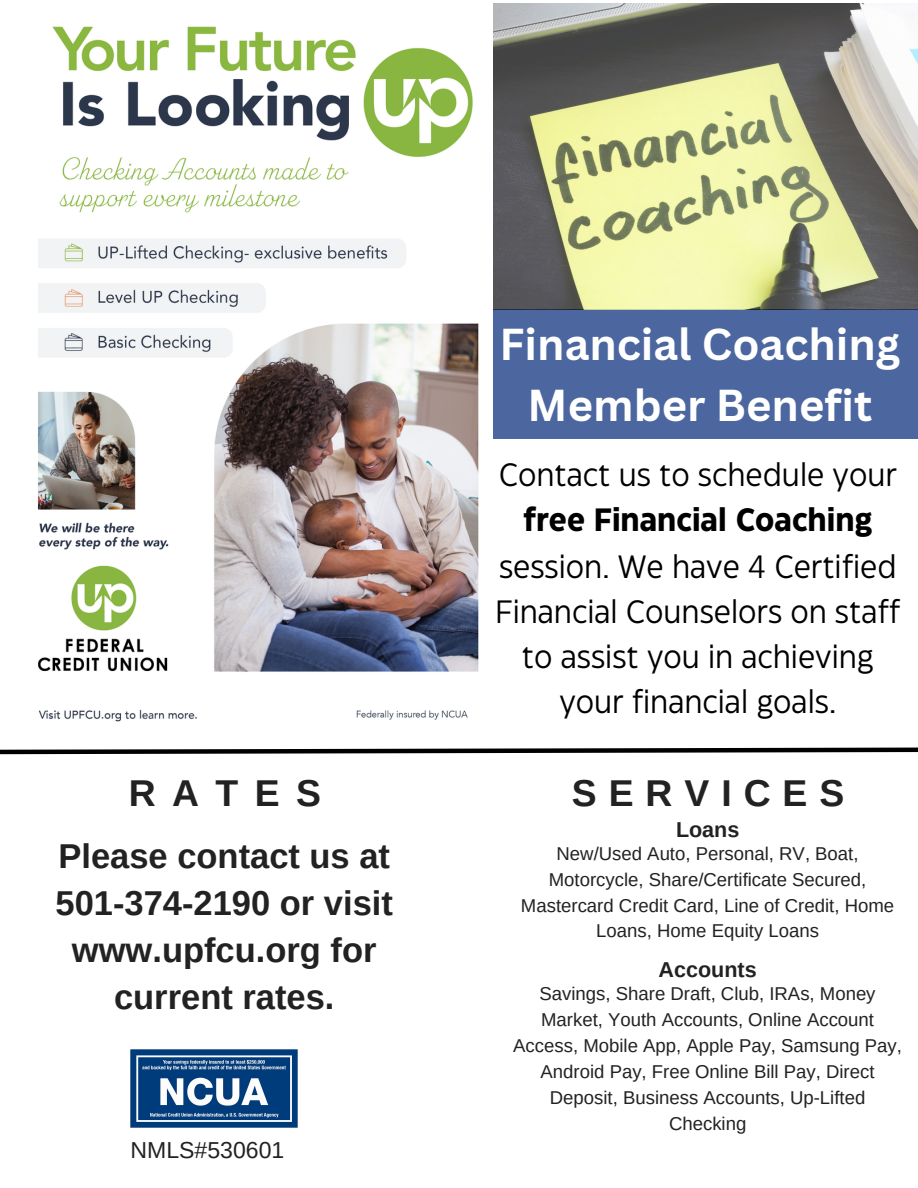
<style>
.page{position:relative;width:918px;height:1188px;background:#fff}
.page>*{position:absolute;margin:0;border:0;box-sizing:border-box;transform-origin:0 0}
.t1{font:700 43.5px/60.8px "Canva Sans";color:#fff;text-align:center}
.t2{font:700 37.35px "Arimo";letter-spacing:.32em;color:#222}
.t3{font:700 34.5px/47.2px "Arimo";color:#222;text-align:center}
.t4{font:32.25px/45.3px "Eastman Grotesque";color:#000;text-align:center}
.t5{font:23.1px "Arimo";color:#222}
.t6{font:700 21.6px "Arimo";color:#222}
.t7{font:18.6px/25.8px "Arimo";color:#222;text-align:center}
.s1{font-weight:700}
</style>
<div class="page">
<img style="left:131px;top:1050px;width:166px;height:77px">
<img style="left:37px;top:3px;width:514px;height:719px">
<div style="left:493px;top:310px;width:425px;height:129px;background:#4c67a0"></div>
<img style="left:493px;top:4px;width:425px;height:305px">
<svg style="left:0;top:747px;width:918px;height:8px"></svg>
<p class="t1" style="left:500px;top:313px;width:402px">Financial Coaching<br>Member Benefit</p>
<p class="t4" style="left:495px;top:455px;width:407px">Contact us to schedule your <span class="s1">free Financial Coaching </span>session. We have 4 Certified<br>Financial Counselors on staff to assist you in achieving your financial goals.</p>
<h1 class="t2" style="left:129px;top:772px;width:194px">RATES</h1>
<h4 class="t2" style="left:572px;top:772px;width:274px">SERVICES</h4>
<h2 class="t3" style="left:56px;top:832px;width:339px">Please contact us at<br>501-374-2190 or visit www.upfcu.org for current rates.</h2>
<h6 class="t6" style="left:676px;top:817px;width:65px">Loans</h6>
<h3 class="t7" style="left:521px;top:840px;width:375px">New/Used Auto, Personal, RV, Boat, Motorcycle, Share/Certificate Secured, Mastercard Credit Card, Line of Credit, Home Loans, Home Equity Loans</h3>
<p class="t6" style="left:659px;top:958px;width:100px">Accounts</p>
<h6 class="t7" style="left:513px;top:981px;width:390px">Savings, Share Draft, Club, IRAs, Money Market, Youth Accounts, Online Account Access, Mobile App, Apple Pay, Samsung Pay, Android Pay, Free Online Bill Pay, Direct Deposit, Business Accounts, Up-Lifted Checking</h6>
<h2 class="t5" style="left:131px;top:1137px;width:155px">NMLS#530601</h2>
</div>
